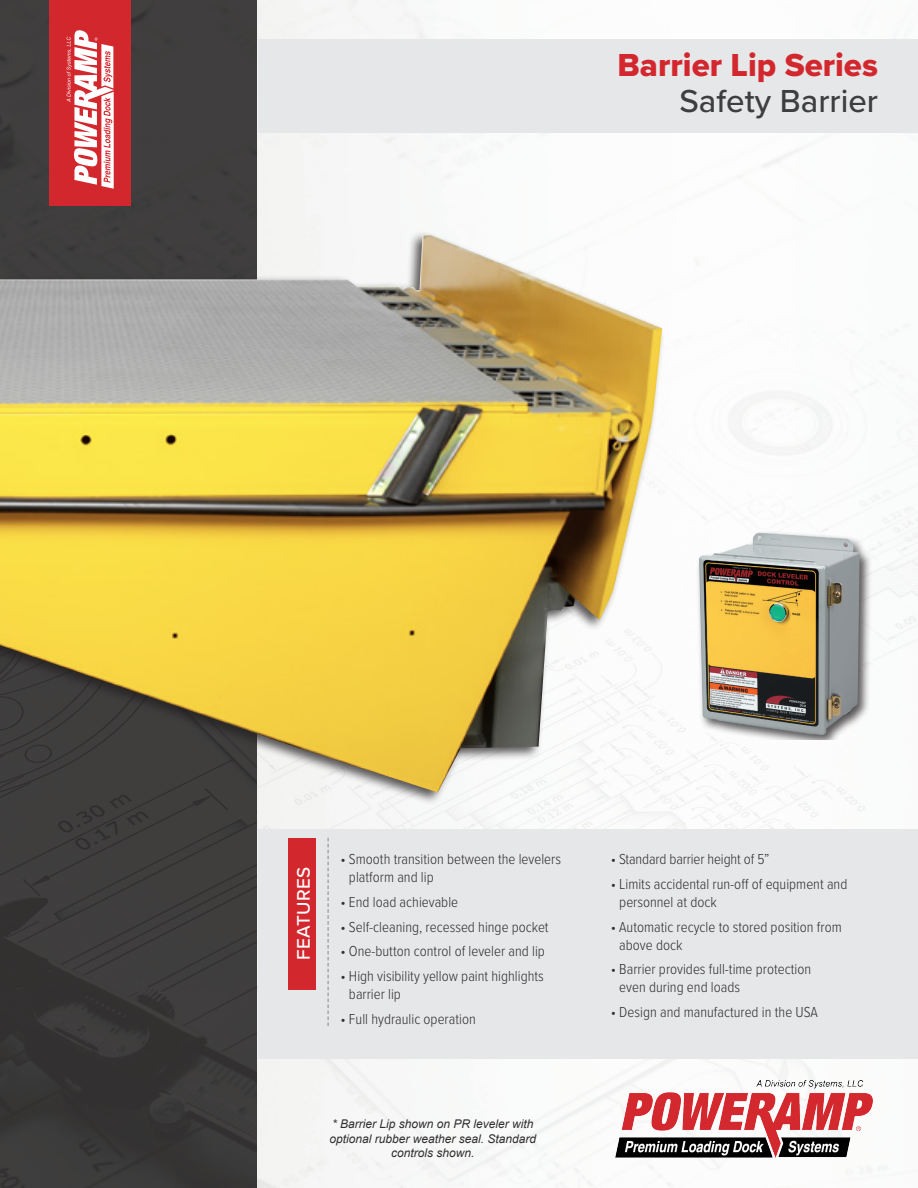
<style>
.page{position:relative;width:918px;height:1188px;background:#fff}
.page>*{position:absolute;margin:0;border:0;box-sizing:border-box;transform-origin:0 0}
.t1{font:33px "Proxima Nova Extrabld";color:#d3272e}
.t2{font:500 33px "Proxima Nova";color:#3e3e3f}
.t3{font:500 18.9px "Proxima Nova";letter-spacing:.02em;color:#fff}
.t4{font:300 15px/18px "Proxima Nova Cond";color:#312f30}
.t5{font:italic 12px/14.4px "Arial";color:#312f30;text-align:center}
</style>
<div class="page">
<img style="left:0;top:0;width:918px;height:1188px">
<img style="left:616px;top:1081px;width:257px;height:79px">
<div style="left:258px;top:829px;width:660px;height:230px;background:#e6e7e9"></div>
<div style="left:258px;top:40px;width:660px;height:93px;background:#e6e7e9"></div>
<div style="left:289px;top:838px;width:27px;height:151px;background:#d3272e"></div>
<svg style="left:328px;top:838px;width:1px;height:188px"></svg>
<div style="left:50px;top:0;width:81px;height:206px;background:#d3272e"></div>
<svg style="left:67px;top:30px;width:47px;height:159px"></svg>
<div style="left:0;top:231px;width:665px;height:575px;background:#231f20;opacity:.75"></div>
<img style="left:0;top:235px;width:662px;height:557px">
<div style="left:696px;top:529px;width:176px;height:211px;background:#231f20;opacity:.75"></div>
<img style="left:699px;top:533px;width:161px;height:202px">
<p class="t1" style="left:618px;top:40px;width:262px">Barrier Lip Series</p>
<p class="t2" style="left:680px;top:76px;width:200px">Safety Barrier</p>
<p class="t3" style="left:289px;top:960px;width:95px;rotate:-90deg">FEATURES</p>
<p class="t4" style="left:349px;top:849px;width:214px;text-indent:-9px">• Smooth transition between the levelers platform and lip</p>
<p class="t4" style="left:340px;top:892px;width:119px">• End load achievable</p>
<p class="t4" style="left:340px;top:917px;width:210px">• Self-cleaning, recessed hinge pocket</p>
<p class="t4" style="left:340px;top:942px;width:206px">• One-button control of leveler and lip</p>
<p class="t4" style="left:349px;top:966px;width:196px;text-indent:-9px">• High visibility yellow paint highlights barrier lip</p>
<p class="t4" style="left:340px;top:1009px;width:137px">• Full hydraulic operation</p>
<p class="t5" style="left:329px;top:1117px;width:208px">* Barrier Lip shown on PR leveler with optional rubber weather seal. Standard controls shown.</p>
<p class="t4" style="left:611px;top:849px;width:161px">• Standard barrier height of 5”</p>
<p class="t4" style="left:619px;top:874px;width:230px;text-indent:-9px">• Limits accidental run-off of equipment and personnel at dock</p>
<p class="t4" style="left:619px;top:917px;width:224px;text-indent:-9px">• Automatic recycle to stored position from above dock</p>
<p class="t4" style="left:619px;top:960px;width:193px;text-indent:-9px">• Barrier provides full-time protection even during end loads</p>
<p class="t4" style="left:611px;top:1002px;width:209px">• Design and manufactured in the USA</p>
</div>
